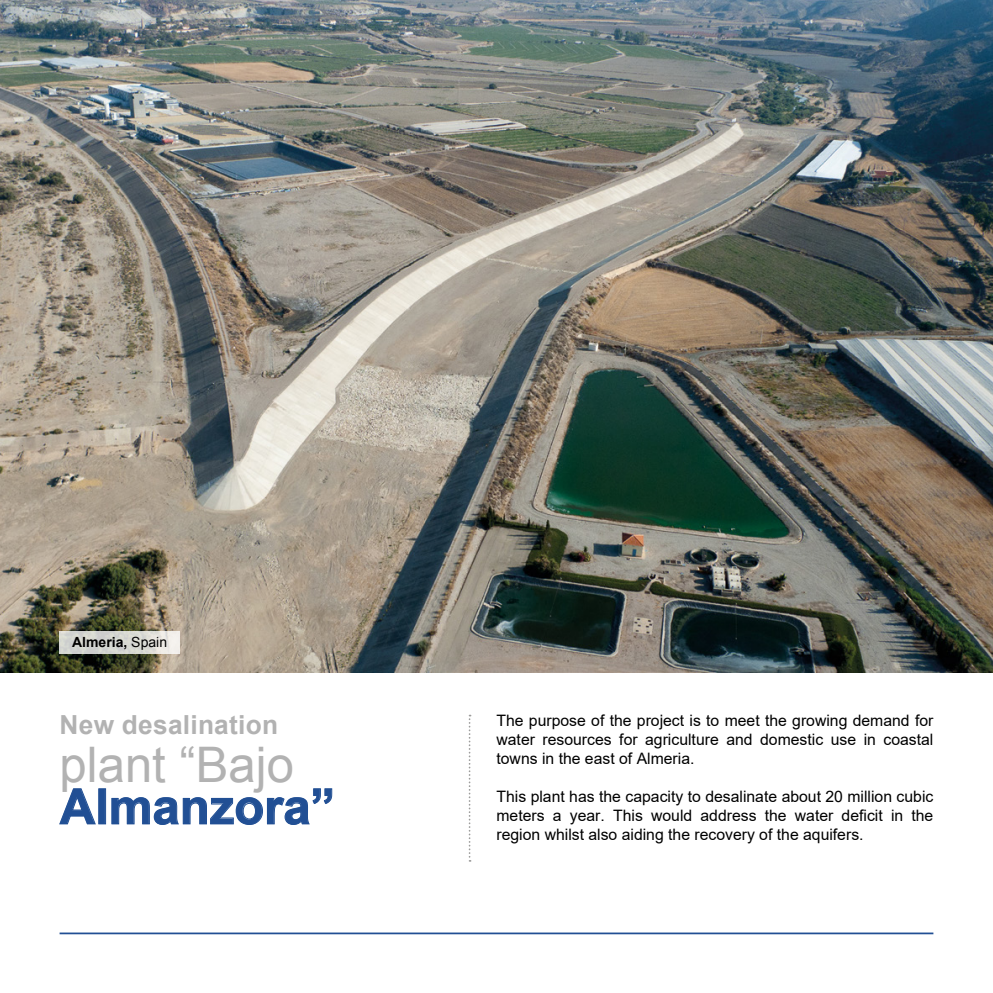
<style>
.page{position:relative;width:993px;height:993px;background:#fff}
.page>*{position:absolute;margin:0;border:0;box-sizing:border-box;transform-origin:0 0}
.t1{font:49px "Arial";color:#b2b2b2}
.t2{font:700 49px "Arial";color:#214f94}
.t3{font:700 26.25px "Arial";letter-spacing:.01em;color:#b2b2b2}
.t4{font:15.75px/18.9px "Arial";color:#000;text-align:justify}
.t5{font:700 14px "Arial";color:#000}
.s1{font-weight:400}
</style>
<div class="page">
<img style="left:0;top:0;width:992px;height:672px">
<hr style="left:60px;top:932px;width:873px;height:1px;background:#214f94">
<svg style="left:60px;top:631px;width:120px;height:22px;background:#dadbd6"></svg>
<svg style="left:468px;top:714px;width:2px;height:147px"></svg>
<svg style="left:59px;top:788px;width:37px;height:36px"></svg>
<svg style="left:111px;top:788px;width:221px;height:37px"></svg>
<p class="t5" style="left:72px;top:633px;width:96px">Almeria, <span class="s1">Spain</span></p>
<p class="t3" style="left:60px;top:707px;width:220px">New desalination</p>
<p class="t1" style="left:60px;top:732px;width:236px">plant “Bajo</p>
<p class="t2" style="left:60px;top:774px;width:276px">Almanzora”</p>
<p class="t4" style="left:496px;top:710px;width:438px">The purpose of the project is to meet the growing demand for water resources for agriculture and domestic use in coastal towns in the east of Almeria.</p>
<p class="t4" style="left:496px;top:786px;width:438px">This plant has the capacity to desalinate about 20 million cubic meters a year. This would address the water deficit in the region whilst also aiding the recovery of the aquifers.</p>
</div>
